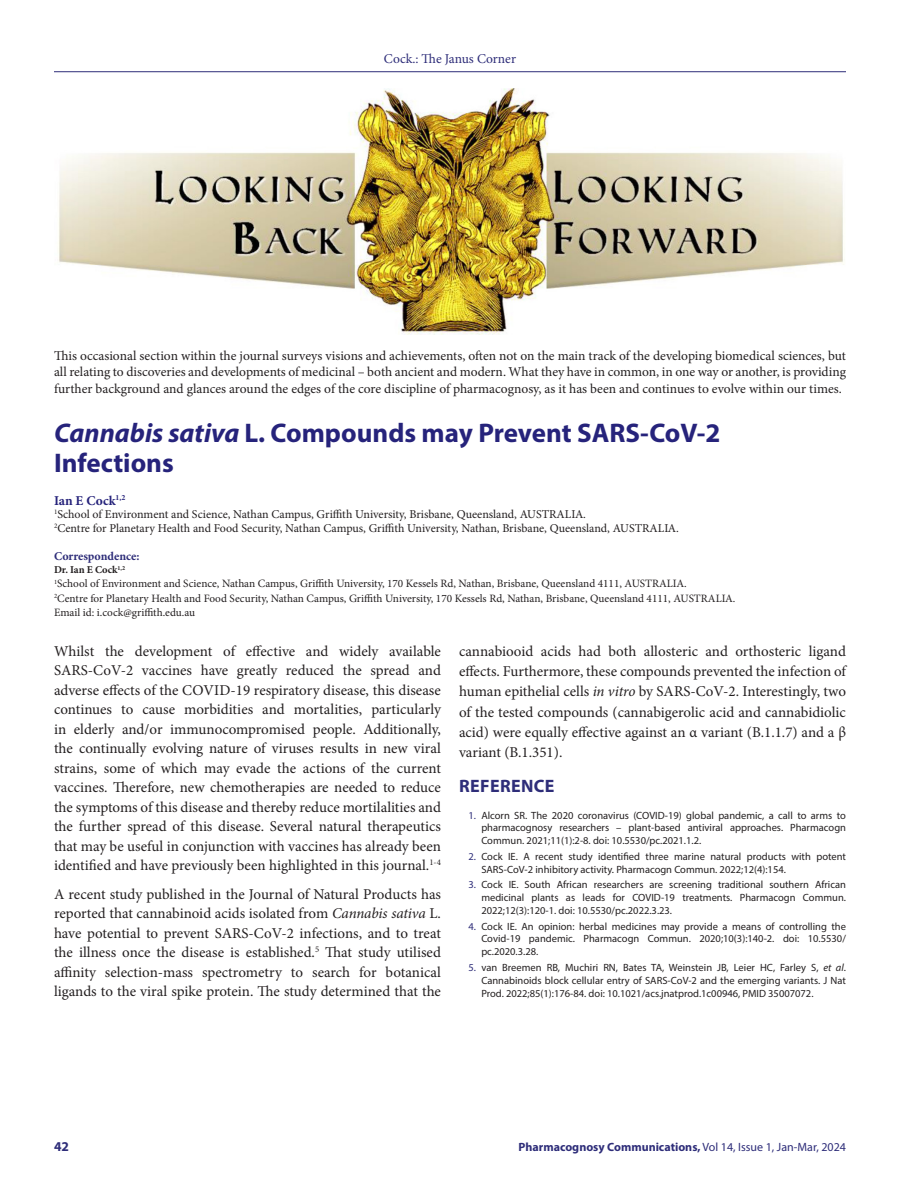
<style>
.page{position:relative;width:918px;height:1188px;background:#fff}
.page>*{position:absolute;margin:0;border:0;box-sizing:border-box;transform-origin:0 0}
.CT{font:700 27px/30px "Myriad Pro";color:#26237b}
.Heading_1{font:700 18px "Myriad Pro";letter-spacing:.02em;color:#2e2d79}
.Body_text{font:15px/19.5px "Minion Pro";color:#231f20;text-align:justify}
.TXT{font:13.5px/16.5px "Minion Pro";color:#231f20;text-align:justify}
.t1{font:13.5px "Minion Pro";letter-spacing:-.005em;color:#2e2d79}
.CA{font:700 13.5px "Minion Pro";color:#26237b}
.t2{font:700 13.5px "Myriad Pro";color:#2e2d79}
.CA_Aff{font:12px "Minion Pro";letter-spacing:-.005em;color:#231f20}
.t3{font:700 12px "Myriad Pro";color:#2e2d79}
.ABS_TXT{font:700 12px "Minion Pro";color:#2e2d79}
.ABS_TXT-2{font:11.25px "Minion Pro";color:#231f20}
.t4{font:10.5px/12.8px "Myriad Pro";color:#231f20;text-align:justify}
.ABS_TXT-3{font:700 10.5px "Minion Pro";letter-spacing:-.005em;color:#231f20}
.s1{font-style:italic}
.s2{color:#2e2d79}
.s3{font-weight:400}
</style>
<div class="page">
<hr style="left:54px;top:71px;width:792px;height:1px;background:#2e2d79">
<img style="left:58px;top:88px;width:787px;height:247px">
<p class="t1" style="left:384px;top:50px;width:134px">Cock.: The Janus Corner</p>
<p class="TXT" style="left:54px;top:347px;width:793px">This occasional section within the journal surveys visions and achievements, often not on the main track of the developing biomedical sciences, but all relating to discoveries and developments of medicinal – both ancient and modern. What they have in common, in one way or another, is providing further background and glances around the edges of the core discipline of pharmacognosy, as it has been and continues to evolve within our times.</p>
<p class="CT" style="left:54px;top:418px;width:668px"><span class="s1">Cannabis sativa</span> L. Compounds may Prevent SARS-CoV-2<br>Infections</p>
<p class="CA" style="left:54px;top:491px;width:73px">Ian E Cock<sup>1,2</sup></p>
<p class="CA_Aff" style="left:54px;top:506px;width:534px"><sup>1</sup>School of Environment and Science, Nathan Campus, Griffith University, Brisbane, Queensland, AUSTRALIA.</p>
<p class="CA_Aff" style="left:54px;top:520px;width:627px"><sup>2</sup>Centre for Planetary Health and Food Security, Nathan Campus, Griffith University, Nathan, Brisbane, Queensland, AUSTRALIA.</p>
<p class="ABS_TXT" style="left:54px;top:547px;width:87px">Correspondence:</p>
<p class="ABS_TXT-3" style="left:54px;top:562px;width:73px">Dr. Ian E Cock<sup>1,2</sup></p>
<p class="ABS_TXT-2" style="left:54px;top:576px;width:634px"><sup>1</sup>School of Environment and Science, Nathan Campus, Griffith University, 170 Kessels Rd, Nathan, Brisbane, Queensland 4111, AUSTRALIA.</p>
<p class="ABS_TXT-2" style="left:54px;top:590px;width:683px"><sup>2</sup>Centre for Planetary Health and Food Security, Nathan Campus, Griffith University, 170 Kessels Rd, Nathan, Brisbane, Queensland 4111, AUSTRALIA.</p>
<p class="ABS_TXT-2" style="left:54px;top:605px;width:143px">Email id: i.cock@griffith.edu.au</p>
<p class="Body_text" style="left:54px;top:641px;width:389px">Whilst the development of effective and widely available SARS-CoV-2 vaccines have greatly reduced the spread and adverse effects of the COVID-19 respiratory disease, this disease continues to cause morbidities and mortalities, particularly in elderly and/or immunocompromised people. Additionally, the continually evolving nature of viruses results in new viral strains, some of which may evade the actions of the current vaccines. Therefore, new chemotherapies are needed to reduce the symptoms of this disease and thereby reduce mortilalities and the further spread of this disease. Several natural therapeutics that may be useful in conjunction with vaccines has already been identified and have previously been highlighted in this journal.<sup>1-4</sup></p>
<p class="Body_text" style="left:54px;top:884px;width:389px">A recent study published in the Journal of Natural Products has reported that cannabinoid acids isolated from <span class="s1">Cannabis sativa</span> L. have potential to prevent SARS-CoV-2 infections, and to treat the illness once the disease is established.<sup>5</sup> That study utilised affinity selection-mass spectrometry to search for botanical ligands to the viral spike protein. The study determined that the</p>
<p class="Body_text" style="left:459px;top:641px;width:389px;line-height:20.2px">cannabiooid acids had both allosteric and orthosteric ligand effects. Furthermore, these compounds prevented the infection of human epithelial cells <span class="s1">in vitro</span> by SARS-CoV-2. Interestingly, two of the tested compounds (cannabigerolic acid and cannabidiolic acid) were equally effective against an α variant (B.1.1.7) and a β variant (B.1.351).</p>
<p class="Heading_1" style="left:459px;top:775px;width:97px">REFERENCE</p>
<p class="t4" style="left:481px;top:809px;width:366px;text-indent:-13px"><span class="s2">1.</span> Alcorn SR. The 2020 coronavirus (COVID-19) global pandemic, a call to arms to pharmacognosy researchers – plant-based antiviral approaches. Pharmacogn Commun. 2021;11(1):2-8. doi: 10.5530/pc.2021.1.2.</p>
<p class="t4" style="left:481px;top:850px;width:366px;text-indent:-13px"><span class="s2">2.</span> Cock IE. A recent study identified three marine natural products with potent<br>SARS-CoV-2 inhibitory activity. Pharmacogn Commun. 2022;12(4):154.</p>
<p class="t4" style="left:481px;top:878px;width:366px;text-indent:-13px"><span class="s2">3.</span> Cock IE. South African researchers are screening traditional southern African medicinal plants as leads for COVID-19 treatments. Pharmacogn Commun.<br>2022;12(3):120-1. doi: 10.5530/pc.2022.3.23.</p>
<p class="t4" style="left:481px;top:920px;width:366px;text-indent:-13px"><span class="s2">4.</span> Cock IE. An opinion: herbal medicines may provide a means of controlling the Covid-19 pandemic. Pharmacogn Commun. 2020;10(3):140-2. doi: 10.5530/ pc.2020.3.28.</p>
<p class="t4" style="left:481px;top:961px;width:366px;text-indent:-13px"><span class="s2">5.</span> van Breemen RB, Muchiri RN, Bates TA, Weinstein JB, Leier HC, Farley S, <span class="s1">et al</span>.<br>Cannabinoids block cellular entry of SARS-CoV-2 and the emerging variants. J Nat Prod. 2022;85(1):176-84. doi: 10.1021/acs.jnatprod.1c00946, PMID 35007072.</p>
<p class="t2" style="left:54px;top:1137px;width:16px">42</p>
<p class="t3" style="left:519px;top:1139px;width:329px">Pharmacognosy Communications, <span class="s3">Vol 14, Issue 1, Jan-Mar, 2024</span></p>
</div>
